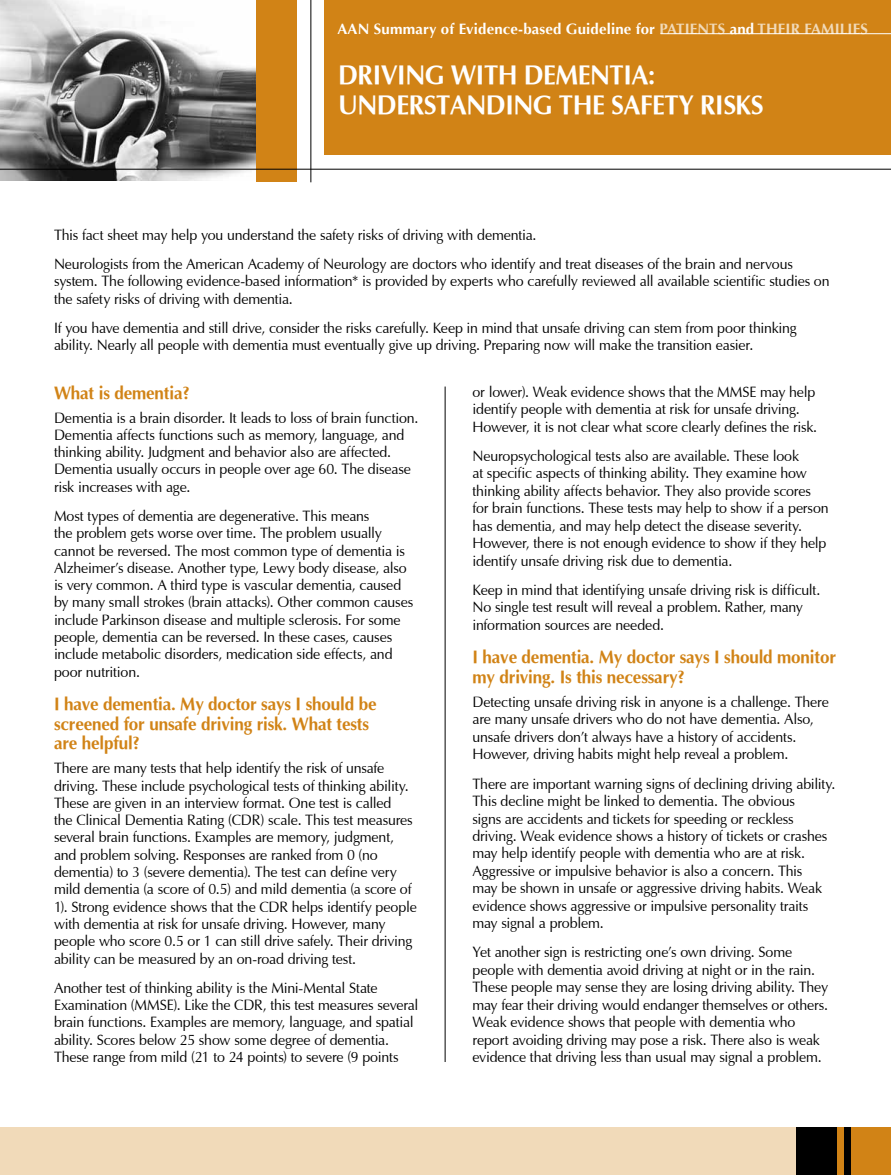
<style>
.page{position:relative;width:891px;height:1175px;background:#fff}
.page>*{position:absolute;margin:0;border:0;box-sizing:border-box;transform-origin:0 0}
.t1{font:700 27px/30px "Optimum";letter-spacing:-.02em;color:#fff;scale:.95 1}
.t2{font:700 18px/19.5px "Optimum";letter-spacing:-.01em;color:#d18316;scale:.95 1}
.t3{font:15px/17.2px "Optimum";letter-spacing:-.02em;color:#000;scale:.95 1}
.t4{font:700 15px "Optima";letter-spacing:.01em;color:#fff}
.s1{color:#f1dab9}
</style>
<div class="page">
<img style="left:0;top:0;width:257px;height:181px">
<div style="left:324px;top:0;width:567px;height:155px;background:#d18316"></div>
<div style="left:257px;top:0;width:40px;height:182px;background:#d18316"></div>
<div style="left:0;top:1127px;width:810px;height:47px;background:#f1dab9"></div>
<div style="left:824px;top:1127px;width:67px;height:47px;background:#d18316"></div>
<div style="left:796px;top:1127px;width:41px;height:47px;background:#000"></div>
<div style="left:844px;top:1127px;width:6px;height:47px;background:#000"></div>
<hr style="left:660px;top:33px;width:231px;height:1px;background:#fff">
<hr style="left:0;top:169px;width:891px;height:1px;background:#000">
<hr style="left:310px;top:0;width:1px;height:182px;background:#000">
<hr style="left:445px;top:386px;width:1px;height:676px;background:#000">
<p class="t4" style="left:338px;top:20px;width:532px">AAN Summary of Evidence-based Guideline for <span class="s1">PATIENTS</span> and <span class="s1">thei r FAMILIES</span></p>
<h1 class="t1" style="left:338px;top:59px;width:449px">DRIVING WITH DEMENTIA:<br>UNDERSTANDING THE SAFETY RISKS</h1>
<p class="t3" style="left:54px;top:220px;width:779px;line-height:29.1px">This fact sheet may help you understand the safety risks of driving with dementia.<br>Neurologists from the American Academy of Neurology are doctors who identify and treat diseases of the brain and nervous</p>
<p class="t3" style="left:54px;top:273px;width:818px">system. The following evidence-based information* is provided by experts who carefully reviewed all available scientific studies on the safety risks of driving with dementia.</p>
<p class="t3" style="left:54px;top:319px;width:784px">If you have dementia and still drive, consider the risks carefully. Keep in mind that unsafe driving can stem from poor thinking ability. Nearly all people with dementia must eventually give up driving. Preparing now will make the transition easier.</p>
<p class="t2" style="left:54px;top:383px;width:145px">What is dementia?</p>
<p class="t3" style="left:54px;top:409px;width:385px">Dementia is a brain disorder. It leads to loss of brain function.<br>Dementia affects functions such as memory, language, and thinking ability. Judgment and behavior also are affected.<br>Dementia usually occurs in people over age 60. The disease risk increases with age.</p>
<p class="t3" style="left:54px;top:507px;width:380px">Most types of dementia are degenerative. This means<br>the problem gets worse over time. The problem usually cannot be reversed. The most common type of dementia is Alzheimer’s disease. Another type, Lewy body disease, also is very common. A third type is vascular dementia, caused by many small strokes (brain attacks). Other common causes include Parkinson disease and multiple sclerosis. For some people, dementia can be reversed. In these cases, causes include metabolic disorders, medication side effects, and poor nutrition.</p>
<p class="t2" style="left:54px;top:694px;width:341px">I have dementia. My doctor says I should be screened for unsafe driving risk. What tests are helpful?</p>
<p class="t3" style="left:54px;top:759px;width:383px">There are many tests that help identify the risk of unsafe driving. These include psychological tests of thinking ability.<br>These are given in an interview format. One test is called<br>the Clinical Dementia Rating (CDR) scale. This test measures several brain functions. Examples are memory, judgment, and problem solving. Responses are ranked from 0 (no dementia) to 3 (severe dementia). The test can define very mild dementia (a score of 0.5) and mild dementia (a score of 1). Strong evidence shows that the CDR helps identify people with dementia at risk for unsafe driving. However, many people who score 0.5 or 1 can still drive safely. Their driving ability can be measured by an on-road driving test.</p>
<p class="t3" style="left:54px;top:979px;width:385px">Another test of thinking ability is the Mini-Mental State Examination (MMSE). Like the CDR, this test measures several brain functions. Examples are memory, language, and spatial ability. Scores below 25 show some degree of dementia.<br>These range from mild (21 to 24 points) to severe (9 points</p>
<p class="t3" style="left:472px;top:383px;width:364px">or lower). Weak evidence shows that the MMSE may help identify people with dementia at risk for unsafe driving.<br>However, it is not clear what score clearly defines the risk.</p>
<p class="t3" style="left:472px;top:447px;width:377px">Neuropsychological tests also are available. These look<br>at specific aspects of thinking ability. They examine how thinking ability affects behavior. They also provide scores for brain functions. These tests may help to show if a person has dementia, and may help detect the disease severity.<br>However, there is not enough evidence to show if they help identify unsafe driving risk due to dementia.</p>
<p class="t3" style="left:472px;top:581px;width:368px">Keep in mind that identifying unsafe driving risk is difficult.<br>No single test result will reveal a problem. Rather, many information sources are needed.</p>
<p class="t2" style="left:472px;top:647px;width:384px">I have dementia. My doctor says I should monitor my driving. Is this necessary?</p>
<p class="t3" style="left:472px;top:693px;width:377px">Detecting unsafe driving risk in anyone is a challenge. There are many unsafe drivers who do not have dementia. Also, unsafe drivers don’t always have a history of accidents.<br>However, driving habits might help reveal a problem.</p>
<p class="t3" style="left:472px;top:775px;width:384px">There are important warning signs of declining driving ability.<br>This decline might be linked to dementia. The obvious<br>signs are accidents and tickets for speeding or reckless driving. Weak evidence shows a history of tickets or crashes may help identify people with dementia who are at risk.<br>Aggressive or impulsive behavior is also a concern. This<br>may be shown in unsafe or aggressive driving habits. Weak evidence shows aggressive or impulsive personality traits may signal a problem.</p>
<p class="t3" style="left:472px;top:943px;width:376px">Yet another sign is restricting one’s own driving. Some people with dementia avoid driving at night or in the rain.<br>These people may sense they are losing driving ability. They may fear their driving would endanger themselves or others.<br>Weak evidence shows that people with dementia who report avoiding driving may pose a risk. There also is weak evidence that driving less than usual may signal a problem.</p>
</div>
